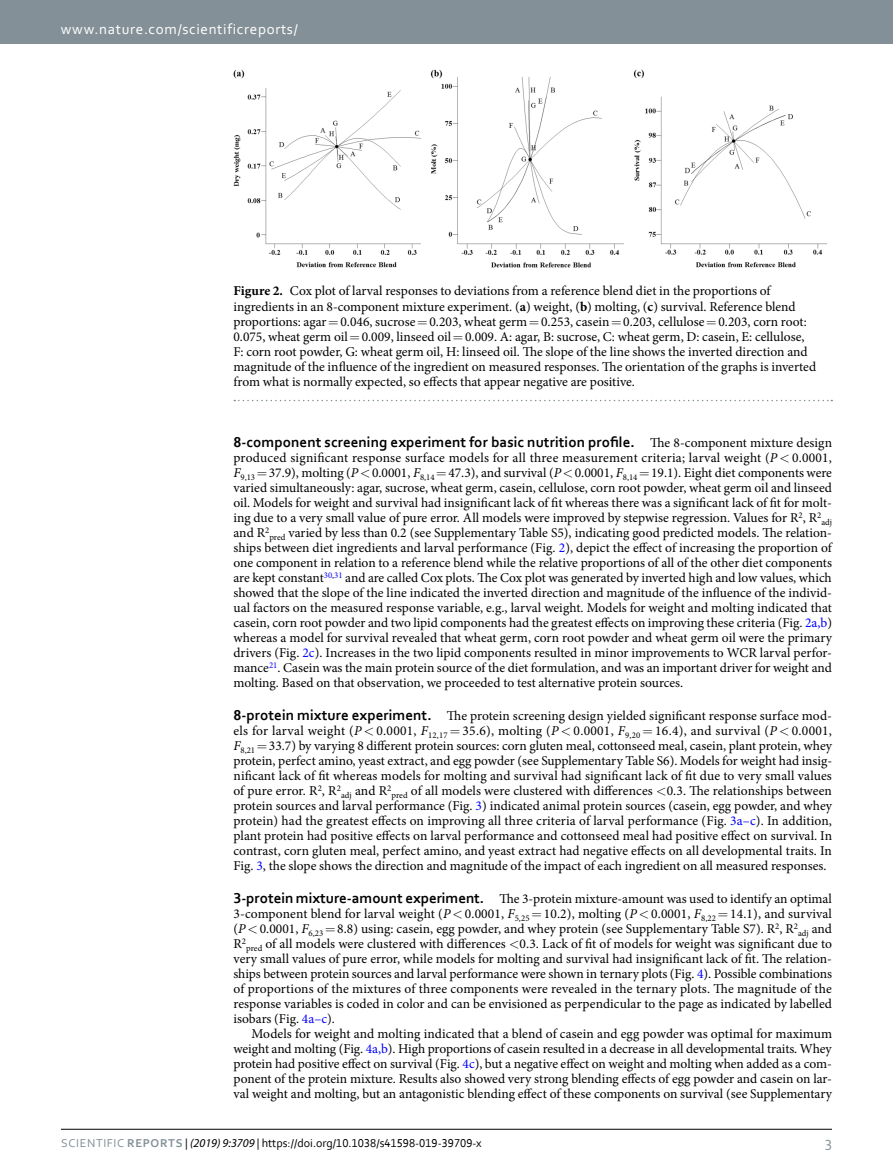
<style>
.page{position:relative;width:893px;height:1174px;background:#fff}
.page>*{position:absolute;margin:0;border:0;box-sizing:border-box;transform-origin:0 0}
.t1{font:700 15px "Corbel";letter-spacing:.005em;color:#000}
.t2{font:15px "Corbel 2";letter-spacing:.045em;color:#fff}
.t3{font:15px "Corbel 2";color:#839097}
.t4{font:13.5px/15px "Minion Pro";color:#000;text-align:justify}
.t5{font:12px "Corbel";color:#000}
.t6{font:8.7px "Minion Pro";color:#000}
.s1{font-weight:700}
.s2{font-family:"Minion Pro";font-weight:400;font-size:13.5px}
.s3{font-style:italic}
.s4{color:#00f}
.s5{font-family:"Corbel";font-weight:700;font-size:15px}
.s6{font-family:"Corbel 2";color:#839097}
.s7{font-family:"Corbel Bold 2";color:#839097}
.s8{font-family:"Corbel 2"}
.s9{font-family:"Myriad Pro";font-style:italic}
</style>
<div class="page">
<hr style="left:61px;top:1129px;width:771px;height:1px;background:#000">
<div style="left:0;top:0;width:893px;height:43px;background:#839097"></div>
<img style="left:233px;top:70px;width:594px;height:198px">
<svg style="left:234px;top:400px;width:598px;height:1px"></svg>
<p class="t2" style="left:61px;top:19px;width:238px">www.nature.com/scientificreports/</p>
<p class="t4" style="left:233px;top:284px;width:584px;text-align:left"><span class="s1">Figure 2.</span> Cox plot of larval responses to deviations from a reference blend diet in the proportions of ingredients in an 8-component mixture experiment. (<span class="s1">a</span>) weight, (<span class="s1">b</span>) molting, (<span class="s1">c</span>) survival. Reference blend proportions: agar 0.046, sucrose 0.203, wheat germ 0.253, casein 0.203, cellulose 0.203, corn root:<br>0.075, wheat germ oil 0.009, linseed oil 0.009. A: agar, B: sucrose, C: wheat germ, D: casein, E: cellulose, F: corn root powder, G: wheat germ oil, H: linseed oil. The slope of the line shows the inverted direction and magnitude of the influence of the ingredient on measured responses. The orientation of the graphs is inverted from what is normally expected, so effects that appear negative are positive.</p>
<p class="t1" style="left:233px;top:433px;width:600px">8-component screening experiment for basic nutrition profile. <span class="s2">The 8-component mixture design</span></p>
<p class="t4" style="left:233px;top:450px;width:600px">produced significant response surface models for all three measurement criteria; larval weight (<span class="s3">P</span> 0.0001, <span class="s3">F</span><sub>9,13</sub> 37.9), molting (<span class="s3">P</span> 0.0001, <span class="s3">F</span><sub>8,14</sub> 47.3), and survival (<span class="s3">P</span> 0.0001, <span class="s3">F</span><sub>8,14</sub> 19.1). Eight diet components were varied simultaneously: agar, sucrose, wheat germ, casein, cellulose, corn root powder, wheat germ oil and linseed oil. Models for weight and survival had insignificant lack of fit whereas there was a significant lack of fit for molt&shy;ing due to a very small value of pure error. All models were improved by stepwise regression. Values for R<sup>2</sup>, R<sup>2</sup></p>
<p class="t6" style="left:821px;top:516px;width:12px">adj</p>
<p class="t4" style="left:233px;top:525px;width:600px">and R<sup>2</sup><sub>pred</sub> varied by less than 0.2 (see Supplementary Table S5), indicating good predicted models. The relation&shy;ships between diet ingredients and larval performance (Fig. <span class="s4">2</span>), depict the effect of increasing the proportion of one component in relation to a reference blend while the relative proportions of all of the other diet components are kept constant<sup>30</sup><sup>,</sup><sup>31</sup> and are called Cox plots. The Cox plot was generated by inverted high and low values, which showed that the slope of the line indicated the inverted direction and magnitude of the influence of the individ&shy;ual factors on the measured response variable, e.g., larval weight. Models for weight and molting indicated that casein, corn root powder and two lipid components had the greatest effects on improving these criteria (Fig. <span class="s4">2a,b</span>) whereas a model for survival revealed that wheat germ, corn root powder and wheat germ oil were the primary drivers (Fig. <span class="s4">2c</span>). Increases in the two lipid components resulted in minor improvements to WCR larval perfor&shy;mance<sup>21</sup>. Casein was the main protein source of the diet formulation, and was an important driver for weight and molting. Based on that observation, we proceeded to test alternative protein sources.</p>
<p class="t4" style="left:233px;top:708px;width:600px"><span class="s5">8-protein mixture experiment.</span> The protein screening design yielded significant response surface mod&shy;els for larval weight (<span class="s3">P</span> 0.0001, <span class="s3">F</span><sub>12,17</sub> 35.6), molting (<span class="s3">P</span> 0.0001, <span class="s3">F</span><sub>9,20</sub> 16.4), and survival (<span class="s3">P</span> 0.0001, <span class="s3">F</span><sub>8,21</sub> 33.7) by varying 8 different protein sources: corn gluten meal, cottonseed meal, casein, plant protein, whey protein, perfect amino, yeast extract, and egg powder (see Supplementary Table S6). Models for weight had insig&shy;nificant lack of fit whereas models for molting and survival had significant lack of fit due to very small values of pure error. R<sup>2</sup>, R<sup>2</sup></p>
<p class="t6" style="left:341px;top:789px;width:52px">adj <sup>and</sup> <sup>R</sup>2</p>
<p class="t4" style="left:233px;top:783px;width:600px;text-indent:158px"><sub>pred</sub> of all models were clustered with differences 0.3. The relationships between protein sources and larval performance (Fig. <span class="s4">3</span>) indicated animal protein sources (casein, egg powder, and whey protein) had the greatest effects on improving all three criteria of larval performance (Fig. <span class="s4">3a–c</span>). In addition, plant protein had positive effects on larval performance and cottonseed meal had positive effect on survival. In contrast, corn gluten meal, perfect amino, and yeast extract had negative effects on all developmental traits. In Fig. <span class="s4">3</span>, the slope shows the direction and magnitude of the impact of each ingredient on all measured responses.</p>
<p class="t4" style="left:233px;top:891px;width:600px"><span class="s5">3-protein mixture-amount experiment.</span> The 3-protein mixture-amount was used to identify an optimal 3-component blend for larval weight (<span class="s3">P</span> 0.0001, <span class="s3">F</span><sub>5,25</sub> 10.2), molting (<span class="s3">P</span> 0.0001, <span class="s3">F</span><sub>8,22</sub> 14.1), and survival (<span class="s3">P</span> 0.0001, <span class="s3">F</span><sub>6,23</sub> 8.8) using: casein, egg powder, and whey protein (see Supplementary Table S7). R<sup>2</sup>, R<sup>2</sup></p>
<p class="t6" style="left:798px;top:927px;width:35px">adj <sup>and</sup></p>
<p class="t4" style="left:233px;top:936px;width:600px">R<sup>2</sup><sub>pred</sub> of all models were clustered with differences 0.3. Lack of fit of models for weight was significant due to very small values of pure error, while models for molting and survival had insignificant lack of fit. The relation&shy;ships between protein sources and larval performance were shown in ternary plots (Fig. <span class="s4">4</span>). Possible combinations of proportions of the mixtures of three components were revealed in the ternary plots. The magnitude of the response variables is coded in color and can be envisioned as perpendicular to the page as indicated by labelled isobars (Fig. <span class="s4">4a–c</span>).</p>
<p class="t4" style="left:233px;top:1026px;width:600px;text-indent:18px">Models for weight and molting indicated that a blend of casein and egg powder was optimal for maximum weight and molting (Fig. <span class="s4">4a,b</span>). High proportions of casein resulted in a decrease in all developmental traits. Whey protein had positive effect on survival (Fig. <span class="s4">4c</span>), but a negative effect on weight and molting when added as a com&shy;ponent of the protein mixture. Results also showed very strong blending effects of egg powder and casein on lar&shy;val weight and molting, but an antagonistic blending effect of these components on survival (see Supplementary</p>
<p class="t5" style="left:61px;top:1135px;width:422px"><span class="s6">Scientific</span> <span class="s7">REPORTS</span> <span class="s8">|</span> <span class="s9">(2019) 9:3709</span> <span class="s8">|</span> https://doi.org/10.1038/s41598-019-39709-x</p>
<p class="t3" style="left:825px;top:1132px;width:8px">3</p>
</div>
